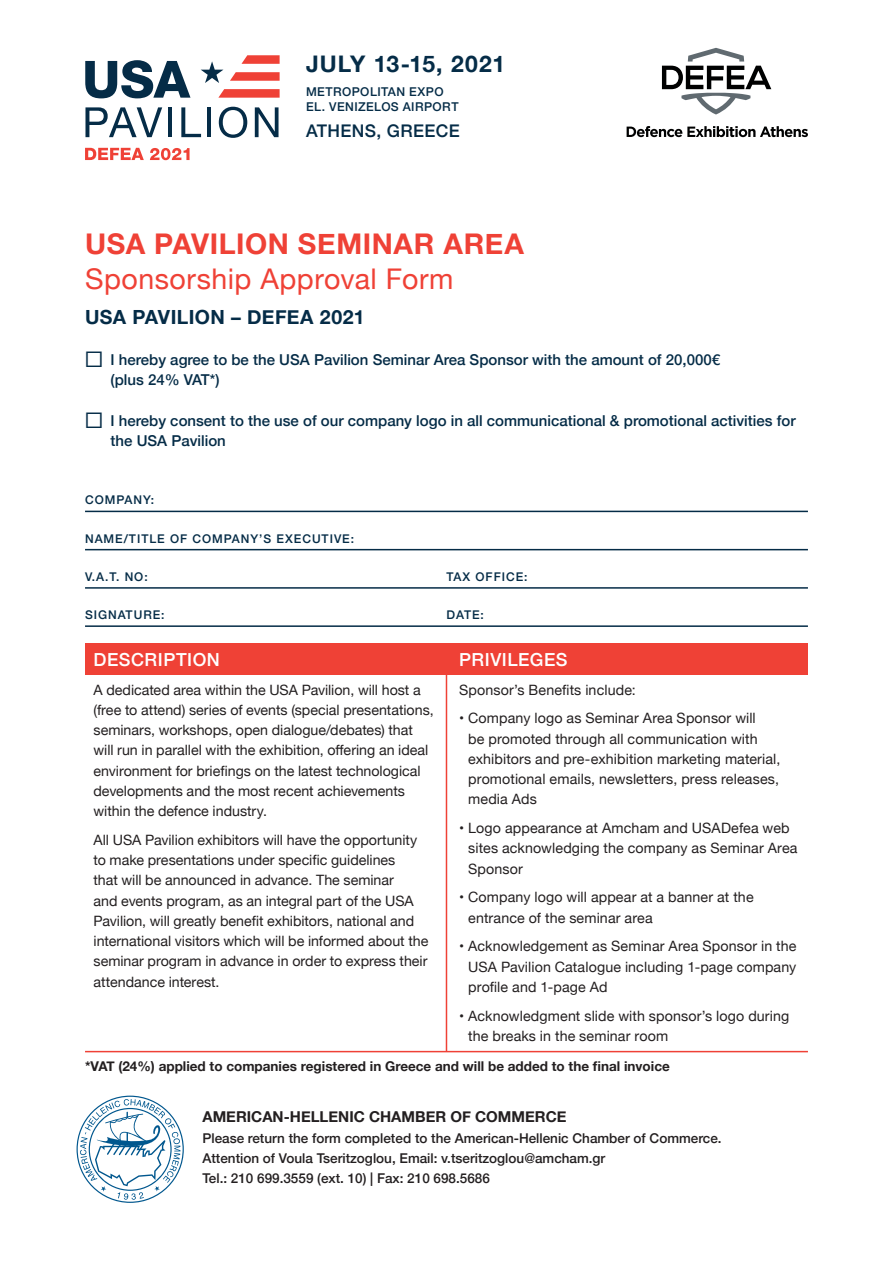
<style>
.page{position:relative;width:893px;height:1263px;background:#fff}
.page>*{position:absolute;margin:0;border:0;box-sizing:border-box;transform-origin:0 0}
.t1{font:28.5px "Helvetica Neue";letter-spacing:.02em;color:#ef4136}
.t2{font:700 28.5px "Helvetica Neue";letter-spacing:.02em;color:#ef4136}
.t3{font:700 22.8px "Helvetica Neue";letter-spacing:.04em;color:#052c47}
.t4{font:700 19.5px "Helvetica Neue";letter-spacing:.02em;color:#052c47}
.t5{font:500 18px "Helvetica Neue";letter-spacing:.03em;color:#fff}
.t6{font:500 17.4px "Helvetica Neue";letter-spacing:.02em;color:#052c47}
.t7{font:500 15px/20.2px "Helvetica Neue";color:#052c47}
.t8{font:700 15px "Helvetica Neue";color:#231f20}
.t9{font:14.25px/20.2px "Helvetica Neue";color:#231f20}
.t10{font:500 13.5px/20.2px "Helvetica Neue";color:#231f20}
.t11{font:700 13.5px "Helvetica Neue";color:#231f20}
.t12{font:500 12.15px/14.5px "Helvetica Neue";letter-spacing:.035em;color:#052c47}
.t13{font:500 12px "Helvetica Neue";letter-spacing:.08em;color:#052c47}
.s1{font-family:"Proxima Nova";font-weight:400;font-size:27px}
</style>
<div class="page">
<svg style="left:77px;top:1095px;width:107px;height:108px"></svg>
<hr style="left:85px;top:511px;width:723px;height:1px;background:#052c47">
<hr style="left:85px;top:549px;width:723px;height:1px;background:#052c47">
<hr style="left:85px;top:587px;width:723px;height:2px;background:#052c47">
<hr style="left:85px;top:625px;width:723px;height:2px;background:#052c47">
<svg style="left:627px;top:126px;width:181px;height:11px"></svg>
<svg style="left:662px;top:48px;width:109px;height:67px"></svg>
<div style="left:85px;top:643px;width:723px;height:32px;background:#ef4136"></div>
<hr style="left:85px;top:1051px;width:723px;height:1px;background:#ef4136">
<hr style="left:446px;top:651px;width:1px;height:401px;background:#ef4136">
<svg style="left:85px;top:60px;width:105px;height:38px"></svg>
<svg style="left:85px;top:107px;width:77px;height:30px"></svg>
<hr style="left:168px;top:107px;width:4px;height:30px;background:#052c47">
<svg style="left:181px;top:107px;width:20px;height:30px"></svg>
<hr style="left:207px;top:107px;width:4px;height:30px;background:#052c47">
<svg style="left:219px;top:107px;width:28px;height:31px"></svg>
<svg style="left:255px;top:107px;width:24px;height:30px"></svg>
<svg style="left:201px;top:61px;width:22px;height:22px"></svg>
<svg style="left:241px;top:55px;width:39px;height:9px"></svg>
<svg style="left:218px;top:89px;width:62px;height:9px"></svg>
<svg style="left:230px;top:72px;width:50px;height:9px"></svg>
<svg style="left:85px;top:148px;width:59px;height:12px"></svg>
<svg style="left:150px;top:148px;width:40px;height:12px"></svg>
<h2 class="t3" style="left:306px;top:46px;width:201px">JULY 13-15, 2021</h2>
<p class="t12" style="left:306px;top:84px;width:154px">METROPOLITAN EXPO<br>EL. VENIZELOS AIRPORT</p>
<p class="t6" style="left:306px;top:117px;width:155px">ATHENS, GREECE</p>
<h1 class="t2" style="left:85px;top:222px;width:440px">USA PAVILION SEMINAR AREA</h1>
<h1 class="t1" style="left:85px;top:259px;width:370px">Sponsorship Approval Form</h1>
<h3 class="t4" style="left:85px;top:302px;width:281px">USA PAVILION – DEFEA 2021</h3>
<p class="t7" style="left:111px;top:348px;width:611px;text-indent:-26px"><span class="s1">☐</span> I hereby agree to be the USA Pavilion Seminar Area Sponsor with the amount of 20,000€ (plus 24% VAT*)</p>
<p class="t7" style="left:111px;top:409px;width:687px;text-indent:-26px"><span class="s1">☐</span> I hereby consent to the use of our company logo in all communicational &amp; promotional activities for the USA Pavilion</p>
<p class="t13" style="left:85px;top:490px;width:70px">COMPANY:</p>
<p class="t13" style="left:85px;top:529px;width:271px">NAME/TITLE OF COMPANY’S EXECUTIVE:</p>
<p class="t13" style="left:85px;top:567px;width:64px">V.A.T. NO:</p>
<p class="t13" style="left:447px;top:567px;width:82px">TAX OFFICE:</p>
<p class="t13" style="left:85px;top:605px;width:81px">SIGNATURE:</p>
<p class="t13" style="left:447px;top:605px;width:39px">DATE:</p>
<p class="t5" style="left:459px;top:645px;width:110px">PRIVILEGES</p>
<p class="t9" style="left:459px;top:680px;width:178px">Sponsor’s Benefits include:</p>
<p class="t9" style="left:468px;top:709px;width:314px;text-indent:-9px">• Company logo as Seminar Area Sponsor will<br>be promoted through all communication with exhibitors and pre-exhibition marketing material, promotional emails, newsletters, press releases, media Ads</p>
<p class="t9" style="left:468px;top:819px;width:331px;text-indent:-9px">• Logo appearance at Amcham and USADefea web sites acknowledging the company as Seminar Area<br>Sponsor</p>
<p class="t9" style="left:468px;top:888px;width:287px;text-indent:-9px">• Company logo will appear at a banner at the entrance of the seminar area</p>
<p class="t9" style="left:468px;top:937px;width:330px;text-align:justify;text-indent:-9px">• Acknowledgement as Seminar Area Sponsor in the USA Pavilion Catalogue including 1-page company profile and 1-page Ad</p>
<p class="t9" style="left:468px;top:1006px;width:323px;text-indent:-9px">• Acknowledgment slide with sponsor’s logo during the breaks in the seminar room</p>
<p class="t11" style="left:85px;top:1055px;width:586px">*VAT (24%) applied to companies registered in Greece and will be added to the final invoice</p>
<p class="t5" style="left:94px;top:645px;width:128px">DESCRIPTION</p>
<p class="t9" style="left:94px;top:680px;width:342px">A dedicated area within the USA Pavilion, will host a (free to attend) series of events (special presentations, seminars, workshops, open dialogue/debates) that will run in parallel with the exhibition, offering an ideal environment for briefings on the latest technological developments and the most recent achievements within the defence industry.</p>
<p class="t9" style="left:94px;top:830px;width:336px">All USA Pavilion exhibitors will have the opportunity to make presentations under specific guidelines<br>that will be announced in advance. The seminar<br>and events program, as an integral part of the USA Pavilion, will greatly benefit exhibitors, national and international visitors which will be informed about the seminar program in advance in order to express their attendance interest.</p>
<p class="t8" style="left:202px;top:1105px;width:366px">AMERICAN-HELLENIC CHAMBER OF COMMERCE</p>
<p class="t10" style="left:202px;top:1126px;width:521px">Please return the form completed to the American-Hellenic Chamber of Commerce.<br>Attention of Voula Tseritzoglou, Email: v.tseritzoglou@amcham.gr<br>Tel.: 210 699.3559 (ext. 10) | Fax: 210 698.5686</p>
</div>
